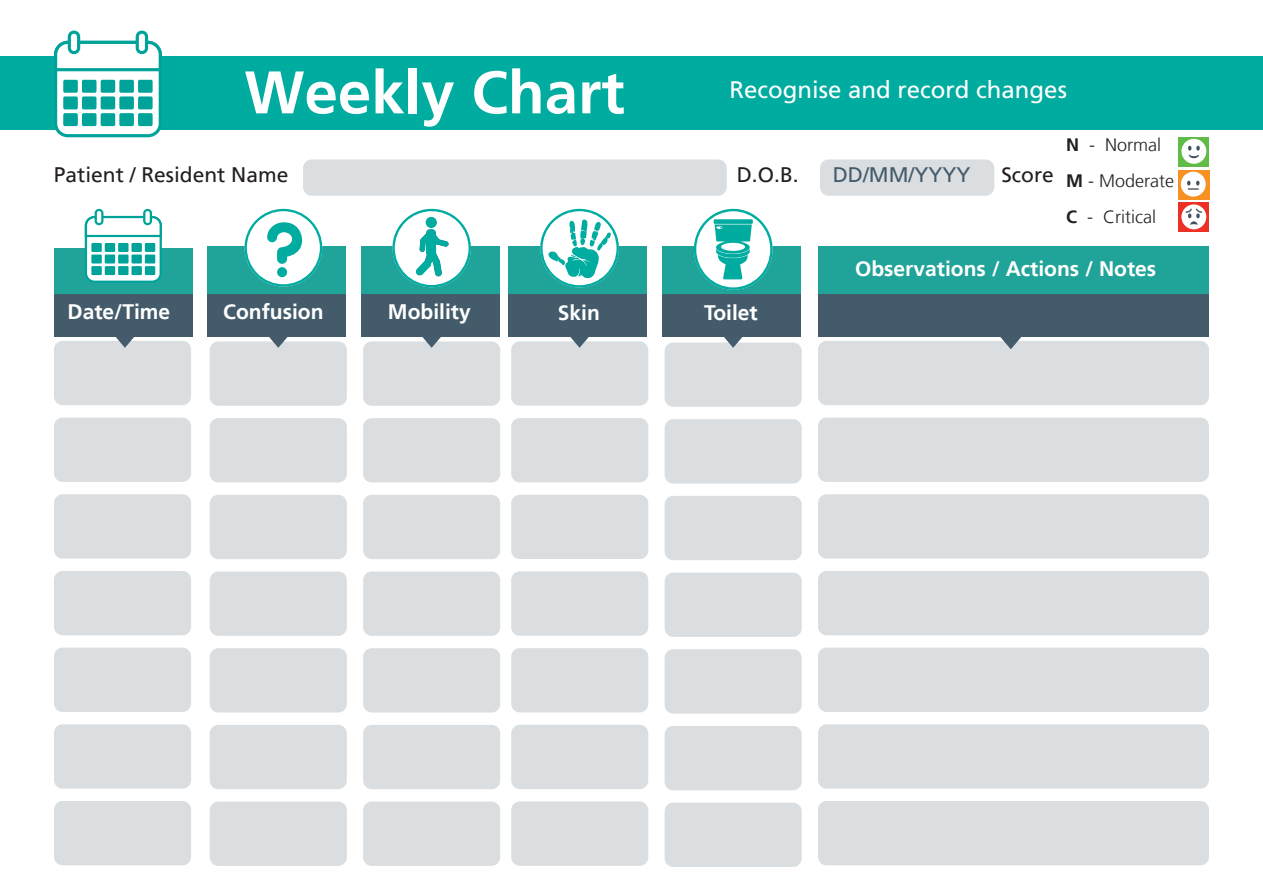
<style>
.page{position:relative;width:1263px;height:893px;background:#fff}
.page>*{position:absolute;margin:0;border:0;box-sizing:border-box;transform-origin:0 0}
.t1{font:700 60px "Frutiger LT";color:#fff}
.t2{font:24px "Frutiger LT Std";color:#fff}
.t3{font:700 21px "Frutiger LT";color:#fff}
.t4{font:21px "Frutiger LT";color:#231f20}
.t5{font:21px "Frutiger LT";color:#445b6b}
.t6{font:300 18px "Frutiger LT";color:#231f20}
.s1{font-weight:700}
</style>
<div class="page">
<div style="left:0;top:56px;width:1263px;height:74px;background:#00aca0"></div>
<svg style="left:54px;top:31px;width:108px;height:106px"></svg>
<div style="left:303px;top:159px;width:424px;height:37px;background:#dadee1;border-radius:9px"></div>
<div style="left:54px;top:418px;width:137px;height:64px;background:#dadee1;border-radius:9px"></div>
<div style="left:210px;top:418px;width:137px;height:64px;background:#dadee1;border-radius:9px"></div>
<div style="left:363px;top:418px;width:137px;height:64px;background:#dadee1;border-radius:9px"></div>
<div style="left:511px;top:418px;width:137px;height:64px;background:#dadee1;border-radius:9px"></div>
<div style="left:665px;top:419px;width:137px;height:65px;background:#dadee1;border-radius:9px"></div>
<div style="left:818px;top:418px;width:391px;height:64px;background:#dadee1;border-radius:9px"></div>
<div style="left:54px;top:801px;width:137px;height:64px;background:#dadee1;border-radius:9px"></div>
<div style="left:210px;top:801px;width:137px;height:65px;background:#dadee1;border-radius:9px"></div>
<div style="left:363px;top:801px;width:137px;height:65px;background:#dadee1;border-radius:9px"></div>
<div style="left:511px;top:801px;width:137px;height:65px;background:#dadee1;border-radius:9px"></div>
<div style="left:665px;top:803px;width:137px;height:64px;background:#dadee1;border-radius:9px"></div>
<div style="left:818px;top:801px;width:391px;height:64px;background:#dadee1;border-radius:9px"></div>
<div style="left:54px;top:341px;width:137px;height:64px;background:#dadee1;border-radius:9px"></div>
<div style="left:210px;top:341px;width:137px;height:65px;background:#dadee1;border-radius:9px"></div>
<div style="left:363px;top:341px;width:137px;height:65px;background:#dadee1;border-radius:9px"></div>
<div style="left:511px;top:341px;width:137px;height:65px;background:#dadee1;border-radius:9px"></div>
<div style="left:665px;top:342px;width:137px;height:65px;background:#dadee1;border-radius:9px"></div>
<div style="left:818px;top:341px;width:391px;height:64px;background:#dadee1;border-radius:9px"></div>
<div style="left:54px;top:494px;width:137px;height:65px;background:#dadee1;border-radius:9px"></div>
<div style="left:210px;top:495px;width:137px;height:64px;background:#dadee1;border-radius:9px"></div>
<div style="left:363px;top:495px;width:137px;height:64px;background:#dadee1;border-radius:9px"></div>
<div style="left:511px;top:495px;width:137px;height:64px;background:#dadee1;border-radius:9px"></div>
<div style="left:665px;top:496px;width:137px;height:64px;background:#dadee1;border-radius:9px"></div>
<div style="left:818px;top:494px;width:391px;height:65px;background:#dadee1;border-radius:9px"></div>
<div style="left:54px;top:571px;width:137px;height:64px;background:#dadee1;border-radius:9px"></div>
<div style="left:210px;top:571px;width:137px;height:65px;background:#dadee1;border-radius:9px"></div>
<div style="left:363px;top:571px;width:137px;height:65px;background:#dadee1;border-radius:9px"></div>
<div style="left:511px;top:571px;width:137px;height:65px;background:#dadee1;border-radius:9px"></div>
<div style="left:665px;top:573px;width:137px;height:64px;background:#dadee1;border-radius:9px"></div>
<div style="left:818px;top:571px;width:391px;height:64px;background:#dadee1;border-radius:9px"></div>
<div style="left:54px;top:648px;width:137px;height:64px;background:#dadee1;border-radius:9px"></div>
<div style="left:210px;top:648px;width:137px;height:64px;background:#dadee1;border-radius:9px"></div>
<div style="left:363px;top:648px;width:137px;height:64px;background:#dadee1;border-radius:9px"></div>
<div style="left:511px;top:648px;width:137px;height:64px;background:#dadee1;border-radius:9px"></div>
<div style="left:665px;top:649px;width:137px;height:65px;background:#dadee1;border-radius:9px"></div>
<div style="left:818px;top:648px;width:391px;height:64px;background:#dadee1;border-radius:9px"></div>
<div style="left:54px;top:724px;width:137px;height:65px;background:#dadee1;border-radius:9px"></div>
<div style="left:210px;top:725px;width:137px;height:64px;background:#dadee1;border-radius:9px"></div>
<div style="left:363px;top:725px;width:137px;height:64px;background:#dadee1;border-radius:9px"></div>
<div style="left:511px;top:725px;width:137px;height:64px;background:#dadee1;border-radius:9px"></div>
<div style="left:665px;top:726px;width:137px;height:64px;background:#dadee1;border-radius:9px"></div>
<div style="left:818px;top:724px;width:391px;height:65px;background:#dadee1;border-radius:9px"></div>
<div style="left:54px;top:294px;width:139px;height:43px;background:#445b6b"></div>
<div style="left:207px;top:294px;width:139px;height:43px;background:#445b6b"></div>
<div style="left:361px;top:294px;width:138px;height:43px;background:#445b6b"></div>
<div style="left:509px;top:294px;width:138px;height:43px;background:#445b6b"></div>
<div style="left:662px;top:294px;width:139px;height:43px;background:#445b6b"></div>
<div style="left:818px;top:294px;width:391px;height:43px;background:#445b6b"></div>
<svg style="left:116px;top:337px;width:18px;height:11px"></svg>
<svg style="left:260px;top:337px;width:37px;height:11px"></svg>
<svg style="left:413px;top:337px;width:37px;height:11px"></svg>
<svg style="left:561px;top:337px;width:37px;height:11px"></svg>
<svg style="left:715px;top:337px;width:37px;height:11px"></svg>
<svg style="left:1000px;top:337px;width:21px;height:12px"></svg>
<div style="left:54px;top:248px;width:139px;height:46px;background:#20a399"></div>
<div style="left:207px;top:246px;width:139px;height:48px;background:#20a399"></div>
<div style="left:361px;top:246px;width:138px;height:48px;background:#20a399"></div>
<div style="left:509px;top:246px;width:138px;height:48px;background:#20a399"></div>
<div style="left:662px;top:246px;width:139px;height:48px;background:#20a399"></div>
<div style="left:818px;top:246px;width:391px;height:48px;background:#20a399"></div>
<svg style="left:85px;top:209px;width:77px;height:74px"></svg>
<svg style="left:244px;top:209px;width:78px;height:78px"></svg>
<svg style="left:392px;top:209px;width:79px;height:78px"></svg>
<svg style="left:540px;top:209px;width:79px;height:79px"></svg>
<svg style="left:694px;top:209px;width:79px;height:81px"></svg>
<div style="left:820px;top:159px;width:174px;height:37px;background:#dadee1;border-radius:9px"></div>
<div style="left:1179px;top:137px;width:30px;height:30px;background:#60bb47"></div>
<svg style="left:1181px;top:139px;width:25px;height:25px"></svg>
<div style="left:1178px;top:170px;width:32px;height:29px;background:#f69122"></div>
<div style="left:1181px;top:172px;width:25px;height:25px;background:#fff;border-radius:50%"></div>
<svg style="left:1187px;top:181px;width:12px;height:9px"></svg>
<div style="left:1179px;top:202px;width:30px;height:30px;background:#ed3025"></div>
<div style="left:1181px;top:204px;width:25px;height:25px;background:#fff;border-radius:50%"></div>
<svg style="left:1185px;top:208px;width:17px;height:17px"></svg>
<p class="t1" style="left:244px;top:57px;width:382px">Weekly Chart</p>
<p class="t2" style="left:730px;top:75px;width:339px">Recognise and record changes</p>
<p class="t4" style="left:54px;top:163px;width:236px">Patient / Resident Name</p>
<p class="t4" style="left:737px;top:163px;width:63px">D.O.B.</p>
<p class="t3" style="left:67px;top:299px;width:104px">Date/Time</p>
<p class="t3" style="left:223px;top:299px;width:102px">Confusion</p>
<p class="t3" style="left:388px;top:299px;width:84px">Mobility</p>
<p class="t3" style="left:558px;top:300px;width:44px">Skin</p>
<p class="t3" style="left:704px;top:300px;width:55px">Toilet</p>
<p class="t5" style="left:833px;top:163px;width:139px">DD/MM/YYYY</p>
<p class="t4" style="left:1001px;top:163px;width:54px">Score</p>
<p class="t6" style="left:1066px;top:135px;width:97px"><span class="s1">N</span> - Normal</p>
<p class="t6" style="left:1066px;top:171px;width:109px"><span class="s1">M</span> - Moderate</p>
<p class="t6" style="left:1066px;top:207px;width:91px"><span class="s1">C</span> - Critical</p>
<p class="t3" style="left:855px;top:256px;width:303px">Observations / Actions / Notes</p>
</div>
